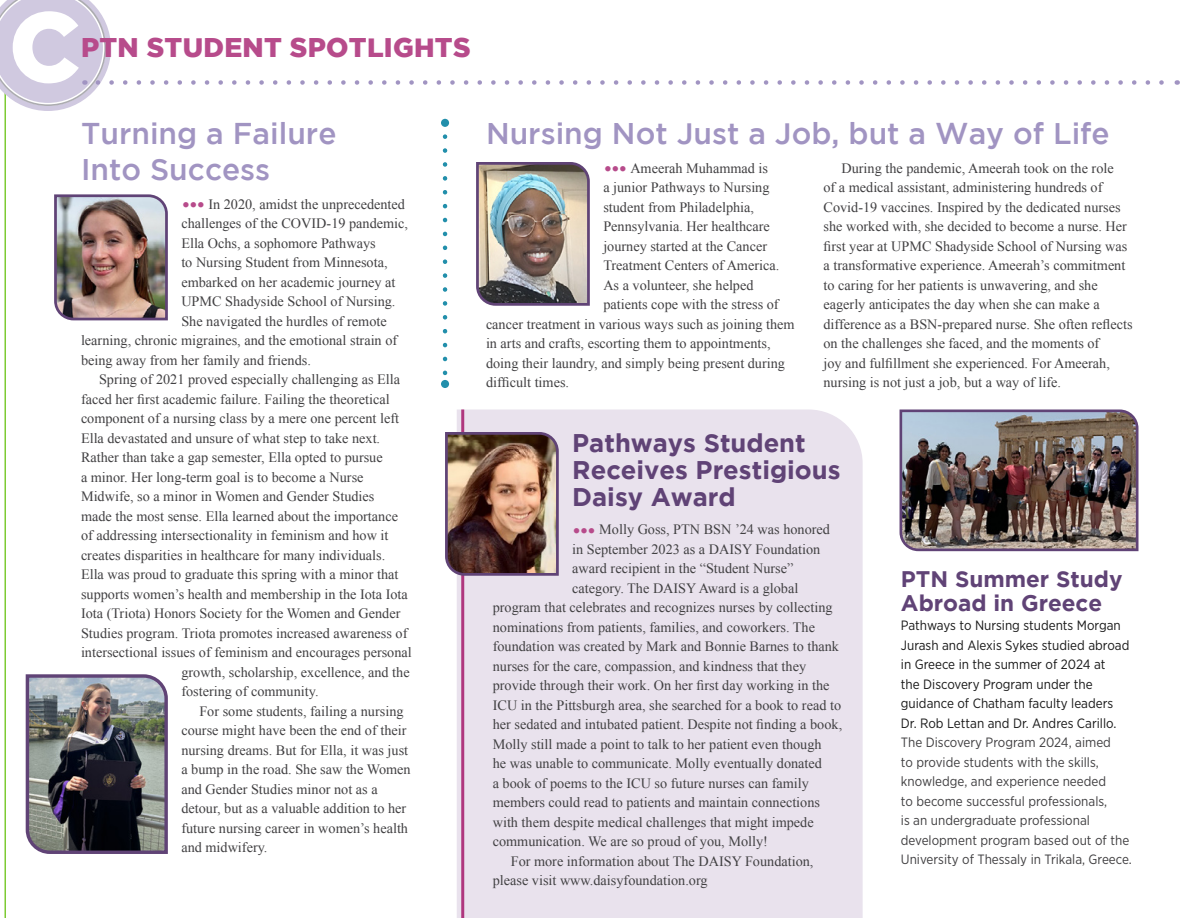
<style>
.page{position:relative;width:1188px;height:918px;background:#fff}
.page>*{position:absolute;margin:0;border:0;box-sizing:border-box;transform-origin:0 0}
.t1{font:500 30px/36px "Gotham";color:#a194c2}
.t2{font:900 27px "Gotham";letter-spacing:.01em;color:#b74b8b}
.t3{font:700 25.5px/27px "Gotham";color:#604376}
.t4{font:700 22.5px/24px "Gotham";color:#604376}
.t5{font:14.25px/19.5px "Times New Roman";color:#414042}
.t6{font:13.5px/19.5px "Gotham Narrow";color:#414042}
.t7{font:13.5px/19.5px "Gotham Narrow";color:#1a1a1a}
.s1{font-family:"Bovine Round MVB";font-size:24px;color:#b74b8b}
</style>
<div class="page">
<hr style="left:4px;top:54px;width:2px;height:864px;background:#7dca33">
<svg style="left:0;top:0;width:1164px;height:111px"></svg>
<svg style="left:443px;top:137px;width:4px;height:239px"></svg>
<div style="left:441px;top:119px;width:8px;height:8px;background:#228fab;border-radius:50%"></div>
<div style="left:441px;top:380px;width:8px;height:8px;background:#228fab;border-radius:50%"></div>
<img style="left:54px;top:194px;width:114px;height:127px">
<img style="left:476px;top:162px;width:114px;height:144px">
<img style="left:25px;top:674px;width:143px;height:180px">
<div style="left:457px;top:410px;width:406px;height:508px;background:#e9e2ed"></div>
<hr style="left:461px;top:410px;width:3px;height:508px;background:#af377e">
<img style="left:445px;top:431px;width:115px;height:146px">
<img style="left:899px;top:409px;width:240px;height:143px">
<h2 class="t2" style="left:81px;top:32px;width:391px">PTN STUDENT SPOTLIGHTS</h2>
<h1 class="t1" style="left:81px;top:115px;width:257px">Turning a Failure<br>Into Success</h1>
<p class="t5" style="left:181px;top:194px;width:225px"><span class="s1">…</span> In 2020, amidst the unprecedented</p>
<p class="t5" style="left:181px;top:213px;width:228px">challenges of the COVID-19 pandemic,</p>
<p class="t5" style="left:181px;top:233px;width:196px">Ella Ochs, a sophomore Pathways</p>
<p class="t5" style="left:181px;top:252px;width:208px">to Nursing Student from Minnesota,</p>
<p class="t5" style="left:181px;top:272px;width:216px">embarked on her academic journey at</p>
<p class="t5" style="left:181px;top:291px;width:216px">UPMC Shadyside School of Nursing.</p>
<p class="t5" style="left:181px;top:311px;width:207px">She navigated the hurdles of remote</p>
<p class="t5" style="left:81px;top:330px;width:318px">learning, chronic migraines, and the emotional strain of</p>
<p class="t5" style="left:81px;top:350px;width:231px">being away from her family and friends.</p>
<p class="t5" style="left:99px;top:369px;width:303px">Spring of 2021 proved especially challenging as Ella</p>
<p class="t5" style="left:81px;top:389px;width:310px">faced her first academic failure. Failing the theoretical</p>
<p class="t5" style="left:81px;top:408px;width:320px">component of a nursing class by a mere one percent left</p>
<p class="t5" style="left:81px;top:428px;width:301px">Ella devastated and unsure of what step to take next.</p>
<p class="t5" style="left:81px;top:447px;width:303px">Rather than take a gap semester, Ella opted to pursue</p>
<p class="t5" style="left:81px;top:467px;width:284px">a minor. Her long-term goal is to become a Nurse</p>
<p class="t5" style="left:81px;top:486px;width:295px">Midwife, so a minor in Women and Gender Studies</p>
<p class="t5" style="left:81px;top:506px;width:319px">made the most sense. Ella learned about the importance</p>
<p class="t5" style="left:81px;top:525px;width:309px">of addressing intersectionality in feminism and how it</p>
<p class="t5" style="left:81px;top:545px;width:306px">creates disparities in healthcare for many individuals.</p>
<p class="t5" style="left:81px;top:564px;width:319px">Ella was proud to graduate this spring with a minor that</p>
<p class="t5" style="left:81px;top:584px;width:328px">supports women’s health and membership in the Iota Iota</p>
<p class="t5" style="left:81px;top:603px;width:321px">Iota (Triota) Honors Society for the Women and Gender</p>
<p class="t5" style="left:81px;top:623px;width:328px">Studies program. Triota promotes increased awareness of</p>
<p class="t5" style="left:81px;top:642px;width:332px">intersectional issues of feminism and encourages personal</p>
<p class="t5" style="left:181px;top:662px;width:230px">growth, scholarship, excellence, and the</p>
<p class="t5" style="left:181px;top:681px;width:139px">fostering of community.</p>
<p class="t5" style="left:199px;top:701px;width:206px">For some students, failing a nursing</p>
<p class="t5" style="left:181px;top:720px;width:227px">course might have been the end of their</p>
<p class="t5" style="left:181px;top:740px;width:228px">nursing dreams. But for Ella, it was just</p>
<p class="t5" style="left:181px;top:759px;width:231px">a bump in the road. She saw the Women</p>
<p class="t5" style="left:181px;top:779px;width:198px">and Gender Studies minor not as a</p>
<p class="t5" style="left:181px;top:798px;width:227px">detour, but as a valuable addition to her</p>
<p class="t5" style="left:181px;top:818px;width:228px">future nursing career in women’s health</p>
<p class="t5" style="left:181px;top:837px;width:88px">and midwifery.</p>
<h1 class="t1" style="left:486px;top:115px;width:625px">Nursing Not Just a Job, but a Way of Life</h1>
<p class="t5" style="left:603px;top:158px;width:166px"><span class="s1">…</span> Ameerah Muhammad is</p>
<p class="t5" style="left:603px;top:177px;width:168px">a junior Pathways to Nursing</p>
<p class="t5" style="left:603px;top:197px;width:152px">student from Philadelphia,</p>
<p class="t5" style="left:603px;top:216px;width:168px">Pennsylvania. Her healthcare</p>
<p class="t5" style="left:603px;top:236px;width:165px">journey started at the Cancer</p>
<p class="t5" style="left:603px;top:255px;width:177px">Treatment Centers of America.</p>
<p class="t5" style="left:603px;top:275px;width:152px">As a volunteer, she helped</p>
<p class="t5" style="left:603px;top:294px;width:177px">patients cope with the stress of</p>
<p class="t5" style="left:486px;top:314px;width:310px">cancer treatment in various ways such as joining them</p>
<p class="t5" style="left:486px;top:333px;width:286px">in arts and crafts, escorting them to appointments,</p>
<p class="t5" style="left:486px;top:353px;width:301px">doing their laundry, and simply being present during</p>
<p class="t5" style="left:486px;top:372px;width:85px">difficult times.</p>
<p class="t5" style="left:824px;top:158px;width:311px;text-indent:18px">During the pandemic, Ameerah took on the role<br>of a medical assistant, administering hundreds of Covid-19 vaccines. Inspired by the dedicated nurses she worked with, she decided to become a nurse. Her first year at UPMC Shadyside School of Nursing was a transformative experience. Ameerah’s commitment to caring for her patients is unwavering, and she eagerly anticipates the day when she can make a difference as a BSN-prepared nurse. She often reflects on the challenges she faced, and the moments of<br>joy and fulfillment she experienced. For Ameerah, nursing is not just a job, but a way of life.</p>
<h3 class="t3" style="left:572px;top:429px;width:270px">Pathways Student<br>Receives Prestigious<br>Daisy Award</h3>
<p class="t5" style="left:572px;top:520px;width:259px"><span class="s1">…</span> Molly Goss, PTN BSN ’24 was honored</p>
<p class="t5" style="left:572px;top:539px;width:250px">in September 2023 as a DAISY Foundation</p>
<p class="t5" style="left:572px;top:559px;width:223px">award recipient in the “Student Nurse”</p>
<p class="t5" style="left:572px;top:578px;width:228px">category. The DAISY Award is a global</p>
<p class="t5" style="left:493px;top:598px;width:341px">program that celebrates and recognizes nurses by collecting</p>
<p class="t5" style="left:493px;top:617px;width:324px">nominations from patients, families, and coworkers. The</p>
<p class="t5" style="left:493px;top:637px;width:348px">foundation was created by Mark and Bonnie Barnes to thank</p>
<p class="t5" style="left:493px;top:656px;width:315px">nurses for the care, compassion, and kindness that they</p>
<p class="t5" style="left:493px;top:676px;width:338px">provide through their work. On her first day working in the</p>
<p class="t5" style="left:493px;top:695px;width:350px">ICU in the Pittsburgh area, she searched for a book to read to</p>
<p class="t5" style="left:493px;top:715px;width:351px">her sedated and intubated patient. Despite not finding a book,</p>
<p class="t5" style="left:493px;top:734px;width:330px">Molly still made a point to talk to her patient even though</p>
<p class="t5" style="left:493px;top:754px;width:331px">he was unable to communicate. Molly eventually donated</p>
<p class="t5" style="left:493px;top:773px;width:318px">a book of poems to the ICU so future nurses can family</p>
<p class="t5" style="left:493px;top:793px;width:329px">members could read to patients and maintain connections</p>
<p class="t5" style="left:493px;top:812px;width:322px">with them despite medical challenges that might impede</p>
<p class="t5" style="left:493px;top:832px;width:277px">communication. We are so proud of you, Molly!</p>
<p class="t5" style="left:511px;top:851px;width:304px">For more information about The DAISY Foundation,</p>
<p class="t5" style="left:493px;top:871px;width:216px">please visit www.daisyfoundation.org</p>
<h3 class="t4" style="left:901px;top:566px;width:223px">PTN Summer Study<br>Abroad in Greece</h3>
<p class="t7" style="left:901px;top:615px;width:230px">Pathways to Nursing students Morgan Jurash and Alexis Sykes studied abroad in Greece in the summer of 2024 at<br>the Discovery Program under the guidance of Chatham faculty leaders Dr. Rob Lettan and Dr. Andres Carillo.</p>
<p class="t6" style="left:901px;top:732px;width:233px">The Discovery Program 2024, aimed<br>to provide students with the skills, knowledge, and experience needed<br>to become successful professionals,<br>is an undergraduate professional development program based out of the University of Thessaly in Trikala, Greece.</p>
</div>
